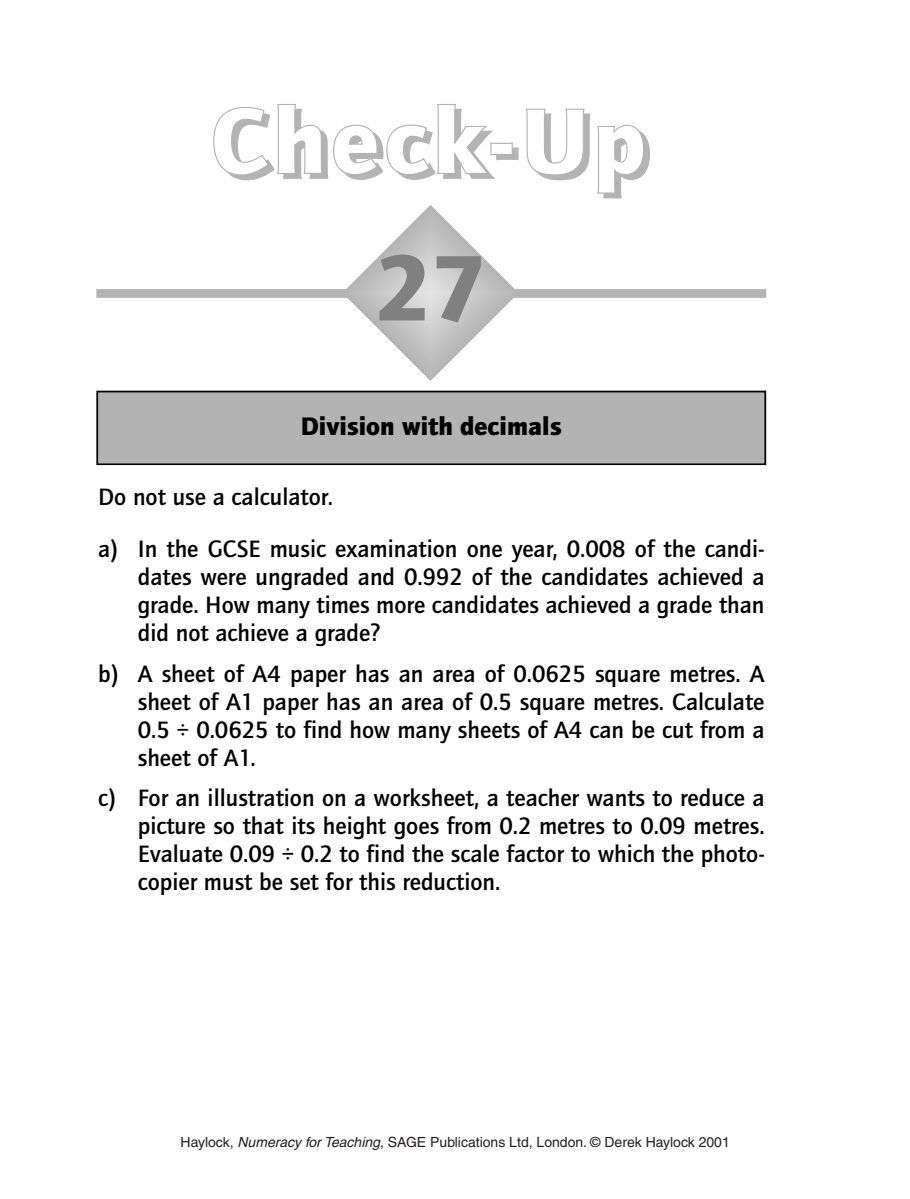
<style>
.page{position:relative;width:910px;height:1199px;background:#fff}
.page>*{position:absolute;margin:0;border:0;box-sizing:border-box;transform-origin:0 0}
.t1{font:900 96.25px "Quay Sans EF";letter-spacing:.06em;color:#fff}
.t2{font:900 96.25px "Quay Sans EF";color:#808080}
.t3{font:900 26.25px "Quay Sans EF";color:#000}
.t4{font:500 24.5px/28px "Quay Sans EF";color:#000;text-align:justify}
.t5{font:14px "Helvetica";color:#231f20}
.s1{font-style:italic}
</style>
<div class="page">
<svg style="left:96px;top:104px;width:671px;height:362px"></svg>
<h1 class="t1" style="left:211px;top:85px;width:436px">Check-Up</h1>
<h1 class="t2" style="left:375px;top:232px;width:114px">27</h1>
<p class="t3" style="left:301px;top:410px;width:262px">Division with decimals</p>
<p class="t4" style="left:98px;top:471px;width:668px;line-height:52.5px">Do not use a calculator.<br>a) In the GCSE music examination one year, 0.008 of the candi-</p>
<p class="t4" style="left:138px;top:564px;width:628px">dates were ungraded and 0.992 of the candidates achieved a grade. How many times more candidates achieved a grade than did not achieve a grade?</p>
<p class="t4" style="left:138px;top:660px;width:628px;text-indent:-40px">b) A sheet of A4 paper has an area of 0.0625 square metres. A sheet of A1 paper has an area of 0.5 square metres. Calculate 0.5 ÷ 0.0625 to find how many sheets of A4 can be cut from a sheet of A1.</p>
<p class="t4" style="left:138px;top:784px;width:628px;text-indent:-40px">c) For an illustration on a worksheet, a teacher wants to reduce a picture so that its height goes from 0.2 metres to 0.09 metres.<br>Evaluate 0.09 ÷ 0.2 to find the scale factor to which the photo&shy;copier must be set for this reduction.</p>
<p class="t5" style="left:181px;top:1134px;width:551px">Haylock, <span class="s1">Numeracy for Teaching</span>, SAGE Publications Ltd, London. © Derek Haylock 2001</p>
</div>
